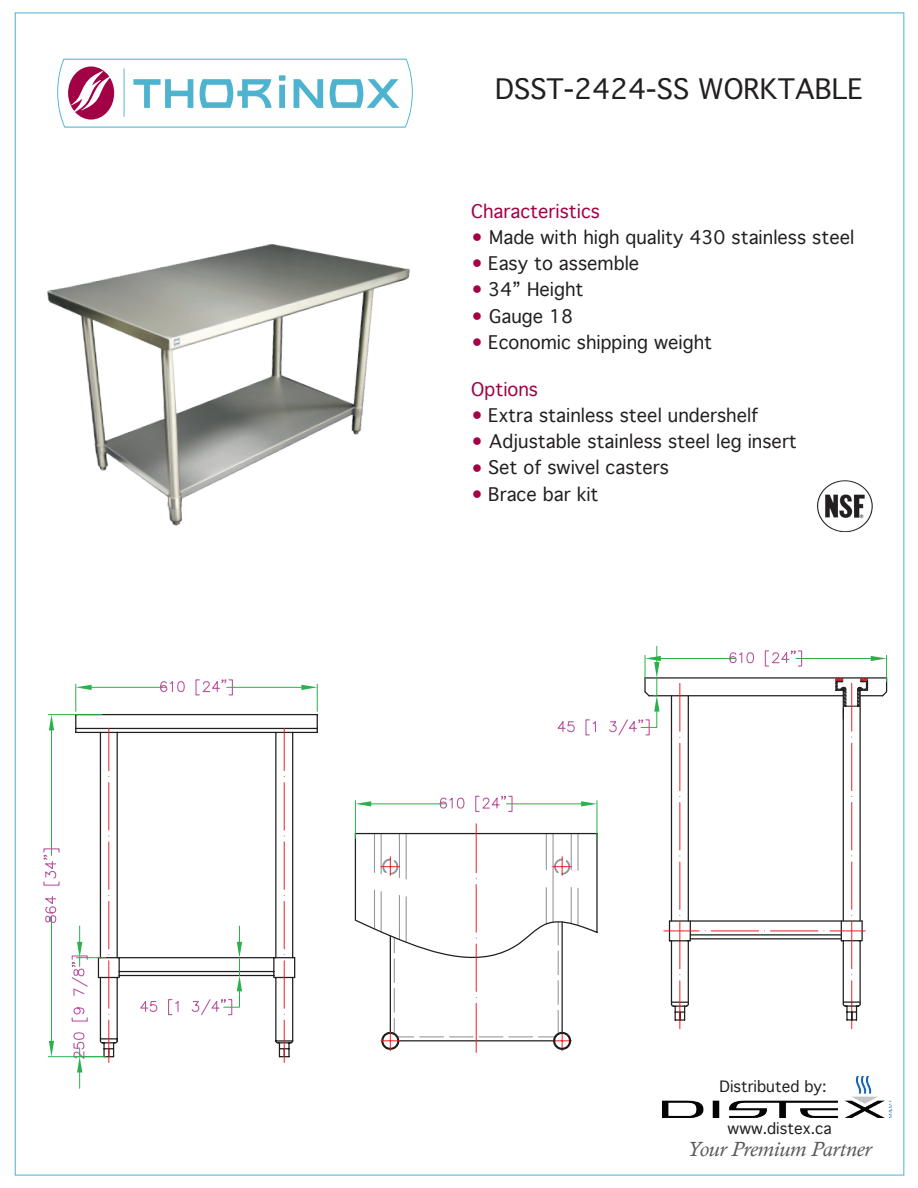
<style>
.page{position:relative;width:918px;height:1188px;background:#fff}
.page>*{position:absolute;margin:0;border:0;box-sizing:border-box;transform-origin:0 0}
.t1{font:27px "Geneva";color:#231f20}
.t2{font:italic 21px "Calisto";color:#57585a}
.t3{font:18px "Geneva";color:#231f20}
.t4{font:18px "Geneva";color:#a30146}
.t5{font:15px "Geneva";color:#231f20}
.s1{color:#a30146}
</style>
<div class="page">
<svg style="left:57px;top:58px;width:356px;height:70px"></svg>
<img style="left:47px;top:244px;width:363px;height:282px">
<img style="left:663px;top:1076px;width:229px;height:42px">
<img style="left:817px;top:480px;width:56px;height:53px">
<hr style="left:476px;top:1003px;width:1px;height:49px;background:#ee1f23">
<svg style="left:75px;top:714px;width:243px;height:344px"></svg>
<hr style="left:109px;top:901px;width:1px;height:48px;background:#ee1f23">
<hr style="left:109px;top:842px;width:1px;height:47px;background:#ee1f23">
<hr style="left:109px;top:783px;width:1px;height:47px;background:#ee1f23">
<hr style="left:109px;top:728px;width:1px;height:43px;background:#ee1f23">
<hr style="left:284px;top:1020px;width:1px;height:42px;background:#ee1f23">
<hr style="left:284px;top:961px;width:1px;height:47px;background:#ee1f23">
<hr style="left:284px;top:901px;width:1px;height:48px;background:#ee1f23">
<hr style="left:284px;top:842px;width:1px;height:47px;background:#ee1f23">
<hr style="left:284px;top:783px;width:1px;height:47px;background:#ee1f23">
<hr style="left:284px;top:728px;width:1px;height:43px;background:#ee1f23">
<hr style="left:92px;top:687px;width:74px;height:1px;background:#28b24b">
<hr style="left:227px;top:687px;width:74px;height:1px;background:#28b24b">
<svg style="left:75px;top:684px;width:17px;height:27px"></svg>
<svg style="left:301px;top:684px;width:17px;height:27px"></svg>
<svg style="left:159px;top:679px;width:74px;height:17px"></svg>
<svg style="left:139px;top:925px;width:103px;height:91px"></svg>
<svg style="left:71px;top:926px;width:39px;height:162px"></svg>
<hr style="left:48px;top:714px;width:54px;height:1px;background:#28b24b">
<hr style="left:48px;top:1056px;width:55px;height:1px;background:#28b24b">
<hr style="left:51px;top:730px;width:1px;height:125px;background:#28b24b">
<hr style="left:51px;top:916px;width:1px;height:125px;background:#28b24b">
<svg style="left:49px;top:715px;width:5px;height:15px"></svg>
<svg style="left:49px;top:1041px;width:5px;height:16px"></svg>
<svg style="left:43px;top:848px;width:17px;height:75px"></svg>
<svg style="left:354px;top:645px;width:534px;height:406px"></svg>
<h1 class="t1" style="left:495px;top:66px;width:370px">DSST-2424-SS WORKTABLE</h1>
<p class="t4" style="left:471px;top:196px;width:130px">Characteristics</p>
<p class="t3" style="left:471px;top:222px;width:385px"><span class="s1">•</span> Made with high quality 430 stainless steel</p>
<p class="t3" style="left:471px;top:248px;width:169px"><span class="s1">•</span> Easy to assemble</p>
<p class="t3" style="left:471px;top:274px;width:114px"><span class="s1">•</span> 34” Height</p>
<p class="t3" style="left:471px;top:301px;width:103px"><span class="s1">•</span> Gauge 18</p>
<p class="t3" style="left:471px;top:327px;width:242px"><span class="s1">•</span> Economic shipping weight</p>
<p class="t4" style="left:471px;top:374px;width:68px">Options</p>
<p class="t3" style="left:471px;top:400px;width:289px"><span class="s1">•</span> Extra stainless steel undershelf</p>
<p class="t3" style="left:471px;top:426px;width:327px"><span class="s1">•</span> Adjustable stainless steel leg insert</p>
<p class="t3" style="left:471px;top:452px;width:199px"><span class="s1">•</span> Set of swivel casters</p>
<p class="t3" style="left:471px;top:479px;width:129px"><span class="s1">•</span> Brace bar kit</p>
<p class="t5" style="left:720px;top:1074px;width:109px">Distributed by:</p>
<p class="t5" style="left:728px;top:1116px;width:106px">www.distex.ca</p>
<p class="t2" style="left:687px;top:1136px;width:186px">Your Premium Partner</p>
</div>
